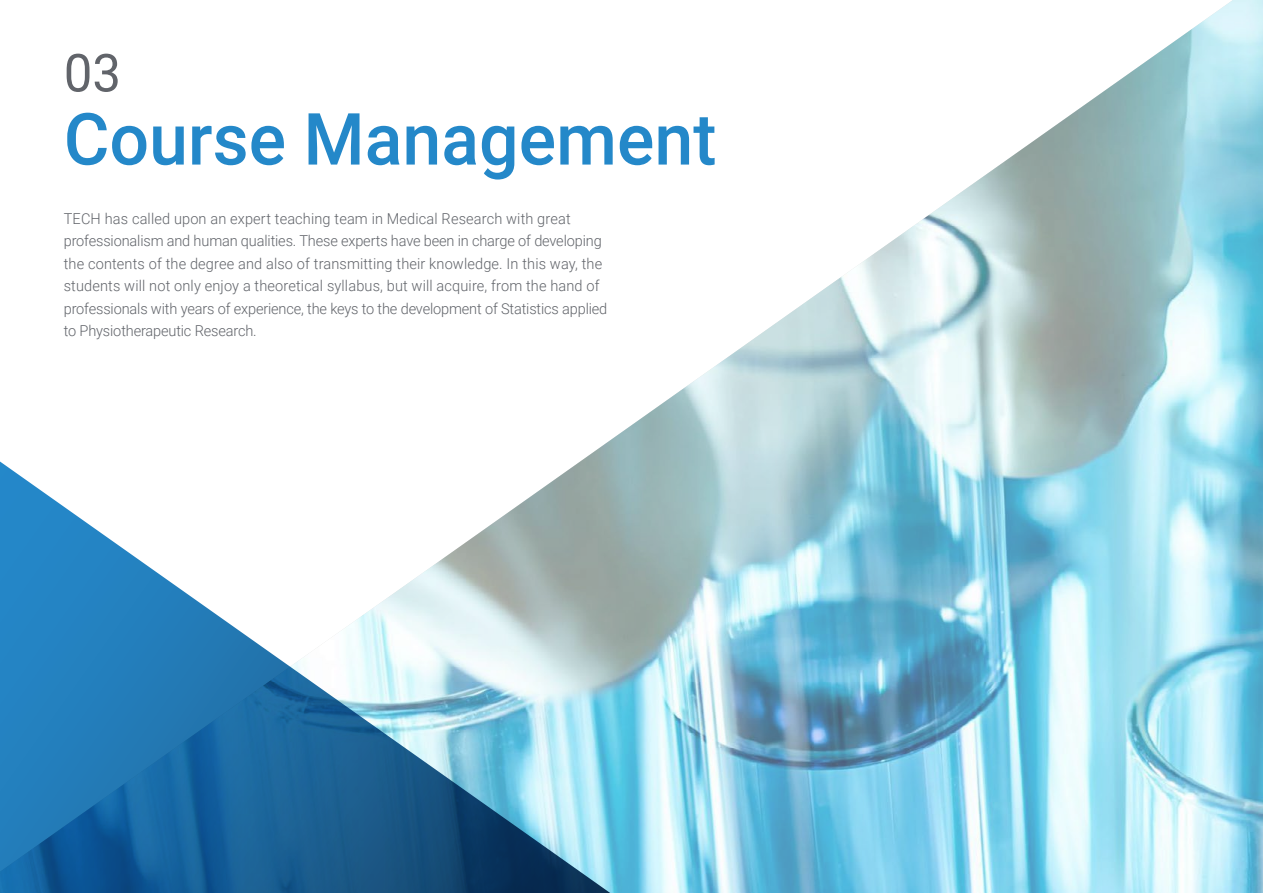
<style>
.page{position:relative;width:1263px;height:893px;background:#fff}
.page>*{position:absolute;margin:0;border:0;box-sizing:border-box;transform-origin:0 0}
.t1{font:500 72px "Roboto";color:#2488c9}
.t2{font:52.5px "Roboto";color:#61646a}
.t3{font:300 15px/22.5px "Roboto";color:#61646a}
</style>
<div class="page">
<img style="left:602px;top:0;width:661px;height:893px">
<svg style="left:0;top:446px;width:640px;height:447px"></svg>
<h2 class="t2" style="left:64px;top:36px;width:59px">03</h2>
<h1 class="t1" style="left:64px;top:89px;width:654px">Course Management</h1>
<p class="t3" style="left:64px;top:207px;width:545px">TECH has called upon an expert teaching team in Medical Research with great professionalism and human qualities. These experts have been in charge of developing the contents of the degree and also of transmitting their knowledge. In this way, the students will not only enjoy a theoretical syllabus, but will acquire, from the hand of professionals with years of experience, the keys to the development of Statistics applied to Physiotherapeutic Research.</p>
</div>
